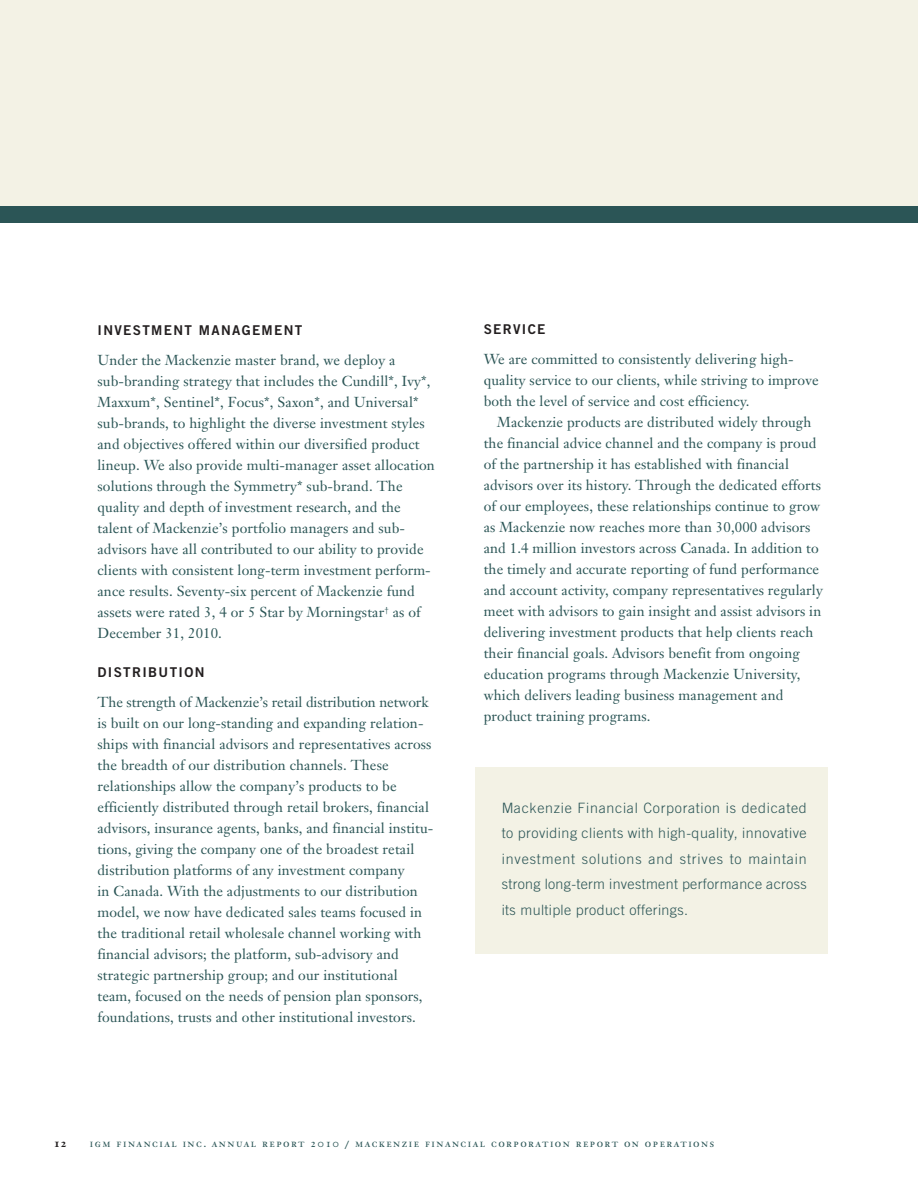
<style>
.page{position:relative;width:918px;height:1188px;background:#fff}
.page>*{position:absolute;margin:0;border:0;box-sizing:border-box;transform-origin:0 0}
.t1{font:14.25px/21px "Janson Text";letter-spacing:.01em;color:#2b5556}
.t2{font:300 14.25px/25.5px "Trade Gothic";letter-spacing:.025em;color:#2b5556;text-align:justify}
.t3{font:13.5px "Trade Gothic Bold Two";letter-spacing:.1em;color:#231f20}
.t4{font:11.7px "Janson Text Roman SC";letter-spacing:.125em;color:#2b5556}
.t5{font:11.7px "Janson Text Bold Os F";color:#231f20}
</style>
<div class="page">
<div style="left:0;top:0;width:918px;height:220px;background:#f3f2e5"></div>
<div style="left:0;top:207px;width:918px;height:16px;background:#2b5556"></div>
<div style="left:475px;top:767px;width:353px;height:187px;background:#f3f2e5"></div>
<p class="t3" style="left:98px;top:325px;width:206px">INVESTMENT MANAGEMENT</p>
<p class="t1" style="left:97px;top:351px;width:339px">Under the Mackenzie master brand, we deploy a sub-branding strategy that includes the Cundill*, Ivy*, Maxxum*, Sentinel*, Focus*, Saxon*, and Universal* sub-brands, to highlight the diverse investment styles and objectives offered within our diversified product lineup. We also provide multi-manager asset allocation solutions through the Symmetry* sub-brand. The quality and depth of investment research, and the talent of Mackenzie’s portfolio managers and sub&shy;advisors have all contributed to our ability to provide clients with consistent long-term investment perform&shy;ance results. Seventy-six percent of Mackenzie fund assets were rated 3, 4 or 5 Star by Morningstar<sup>†</sup> as of December 31, 2010.</p>
<p class="t3" style="left:98px;top:667px;width:109px">DISTRIBUTION</p>
<p class="t1" style="left:98px;top:693px;width:338px">The strength of Mackenzie’s retail distribution network is built on our long-standing and expanding relation&shy;ships with financial advisors and representatives across the breadth of our distribution channels. These relationships allow the company’s products to be efficiently distributed through retail brokers, financial advisors, insurance agents, banks, and financial institu&shy;tions, giving the company one of the broadest retail distribution platforms of any investment company<br>in Canada. With the adjustments to our distribution model, we now have dedicated sales teams focused in the traditional retail wholesale channel working with financial advisors; the platform, sub-advisory and strategic partnership group; and our institutional team, focused on the needs of pension plan sponsors, foundations, trusts and other institutional investors.</p>
<p class="t3" style="left:484px;top:324px;width:63px">SERVICE</p>
<p class="t1" style="left:484px;top:350px;width:336px">We are committed to consistently delivering high&shy;quality service to our clients, while striving to improve both the level of service and cost efficiency.</p>
<p class="t1" style="left:484px;top:413px;width:341px;text-indent:14px">Mackenzie products are distributed widely through the financial advice channel and the company is proud of the partnership it has established with financial advisors over its history. Through the dedicated efforts of our employees, these relationships continue to grow as Mackenzie now reaches more than 30,000 advisors and 1.4 million investors across Canada. In addition to the timely and accurate reporting of fund performance and account activity, company representatives regularly meet with advisors to gain insight and assist advisors in delivering investment products that help clients reach their financial goals. Advisors benefit from ongoing education programs through Mackenzie University, which delivers leading business management and product training programs.</p>
<p class="t2" style="left:502px;top:796px;width:307px">Mackenzie Financial Corporation is dedicated to providing clients with high-quality, innovative investment solutions and strives to maintain strong long-term investment performance across its multiple product offerings.</p>
<p class="t5" style="left:54px;top:1138px;width:14px">12</p>
<p class="t4" style="left:90px;top:1139px;width:626px">igm financial inc. annual report 2010 / mackenzie financial corporation report on operations</p>
</div>
